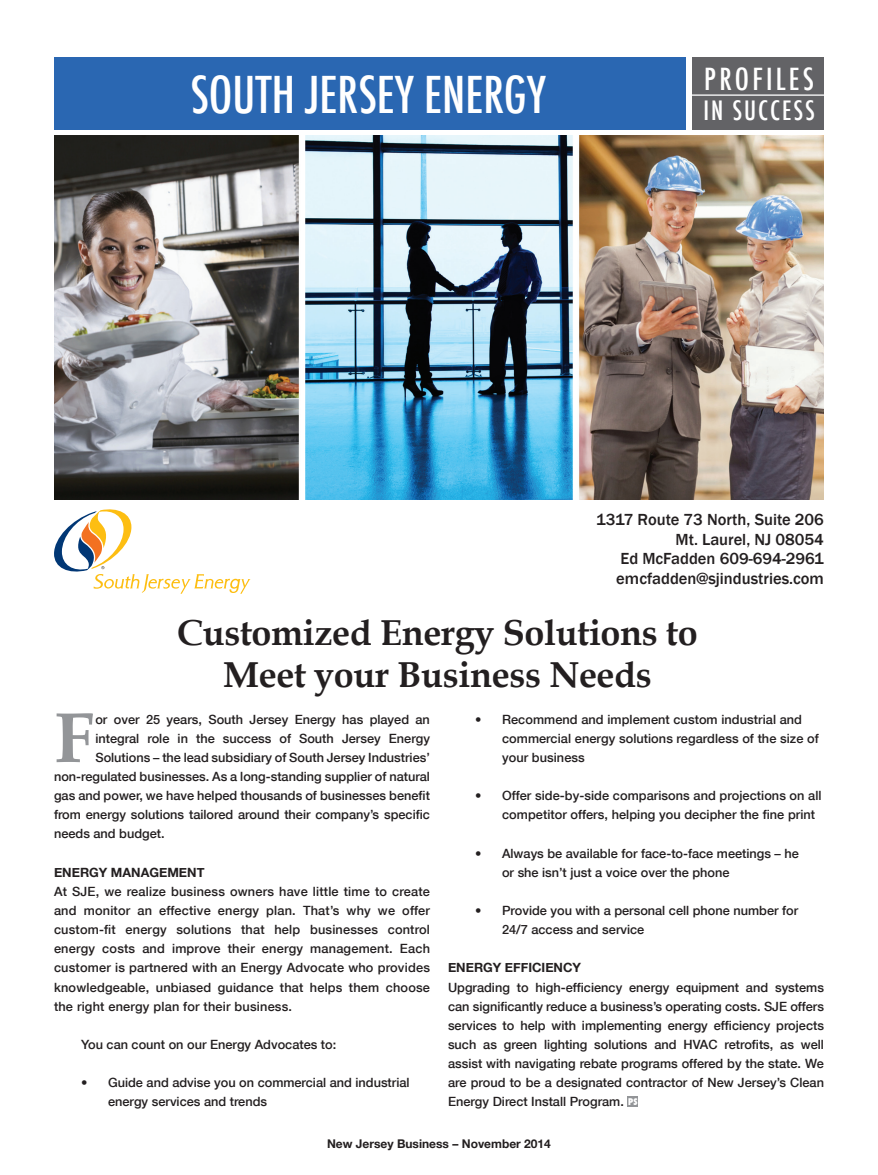
<style>
.page{position:relative;width:878px;height:1175px;background:#fff}
.page>*{position:absolute;margin:0;border:0;box-sizing:border-box;transform-origin:0 0}
.t1{font:700 71.25px "Book Antiqua";color:#939598}
.t2{font:500 condensed 49.5px "Futura";color:#fff}
.t3{font:700 36px/42px "Book Antiqua";letter-spacing:-.01em;color:#231f20;text-align:center}
.t4{font:500 condensed 29.7px "Futura";letter-spacing:.11em;color:#fff}
.t5{font:500 condensed 25.95px "Futura";letter-spacing:.075em;color:#fff}
.t6{font:500 16.5px/19.8px "Franklin Gothic";color:#231f20;text-align:right}
.t7{font:500 12.75px/19.2px "Helvetica Neue";color:#231f20}
.t8{font:700 12.75px "Helvetica Neue";color:#231f20}
.t9{font:700 12px "Helvetica Neue";color:#231f20}
.s1{font-family:"Futura";font-weight:800;font-stretch:condensed;font-size:9px;color:#fff}
</style>
<div class="page">
<div style="left:692px;top:58px;width:132px;height:72px;background:#636366"></div>
<hr style="left:629px;top:94px;width:200px;height:2px;background:#fff">
<img style="left:54px;top:135px;width:770px;height:365px">
<div style="left:627px;top:1096px;width:11px;height:10px;background:#939598"></div>
<div style="left:54px;top:58px;width:631px;height:72px;background:#2a67b2"></div>
<svg style="left:54px;top:509px;width:196px;height:84px"></svg>
<h2 class="t2" style="left:190px;top:63px;width:357px">SOUTH JERSEY ENERGY</h2>
<h3 class="t4" style="left:704px;top:60px;width:111px">PROFILES</h3>
<h3 class="t5" style="left:703px;top:94px;width:113px">IN SUCCESS</h3>
<p class="t6" style="left:596px;top:509px;width:229px">1317 Route 73 North, Suite 206<br>Mt. Laurel, NJ 08054<br>Ed McFadden 609-694-2961 emcfadden@sjindustries.com</p>
<h3 class="t3" style="left:177px;top:612px;width:522px">Customized Energy Solutions to<br>Meet your Business Needs</h3>
<h1 class="t1" style="left:54px;top:696px;width:41px">F</h1>
<p class="t7" style="left:95px;top:709px;width:336px">or over 25 years, South Jersey Energy has played an</p>
<p class="t7" style="left:95px;top:728px;width:336px">integral role in the success of South Jersey Energy</p>
<p class="t7" style="left:95px;top:747px;width:336px">Solutions – the lead subsidiary of South Jersey Industries’</p>
<p class="t7" style="left:54px;top:766px;width:377px">non-regulated businesses. As a long-standing supplier of natural</p>
<p class="t7" style="left:54px;top:785px;width:377px">gas and power, we have helped thousands of businesses benefit</p>
<p class="t7" style="left:54px;top:804px;width:377px">from energy solutions tailored around their company’s specific</p>
<p class="t7" style="left:54px;top:823px;width:112px">needs and budget.</p>
<p class="t8" style="left:54px;top:860px;width:115px">Energy Manageme</p>
<p class="t8" style="left:187px;top:860px;width:19px">nt</p>
<p class="t7" style="left:54px;top:881px;width:377px;text-align:justify">At SJE, we realize business owners have little time to create and monitor an effective energy plan. That’s why we offer custom-fit energy solutions that help businesses control energy costs and improve their energy management. Each customer is partnered with an Energy Advocate who provides knowledgeable, unbiased guidance that helps them choose the right energy plan for their business.</p>
<p class="t7" style="left:81px;top:1034px;width:257px">You can count on our Energy Advocates to:</p>
<p class="t7" style="left:108px;top:1072px;width:303px;text-indent:-27px">• Guide and advise you on commercial and industrial energy services and trends</p>
<p class="t7" style="left:502px;top:709px;width:318px;text-indent:-27px">• Recommend and implement custom industrial and commercial energy solutions regardless of the size of your business</p>
<p class="t7" style="left:502px;top:785px;width:321px;text-indent:-27px">• Offer side-by-side comparisons and projections on all competitor offers, helping you decipher the fine print</p>
<p class="t7" style="left:502px;top:843px;width:298px;text-indent:-27px">• Always be available for face-to-face meetings – he or she isn’t just a voice over the phone</p>
<p class="t7" style="left:502px;top:900px;width:297px;text-indent:-27px">• Provide you with a personal cell phone number for<br>24/7 access and service</p>
<p class="t8" style="left:448px;top:956px;width:134px">Energy Efficiency</p>
<p class="t7" style="left:448px;top:976px;width:377px;text-align:justify">Upgrading to high-efficiency energy equipment and systems can significantly reduce a business’s operating costs. SJE offers services to help with implementing energy efficiency projects such as green lighting solutions and HVAC retrofits, as well assist with navigating rebate programs offered by the state. We are proud to be a designated contractor of New Jersey’s Clean Energy Direct Install Program. <span class="s1">PS</span></p>
<p class="t9" style="left:327px;top:1133px;width:225px">New Jersey Business – November 2014</p>
</div>
